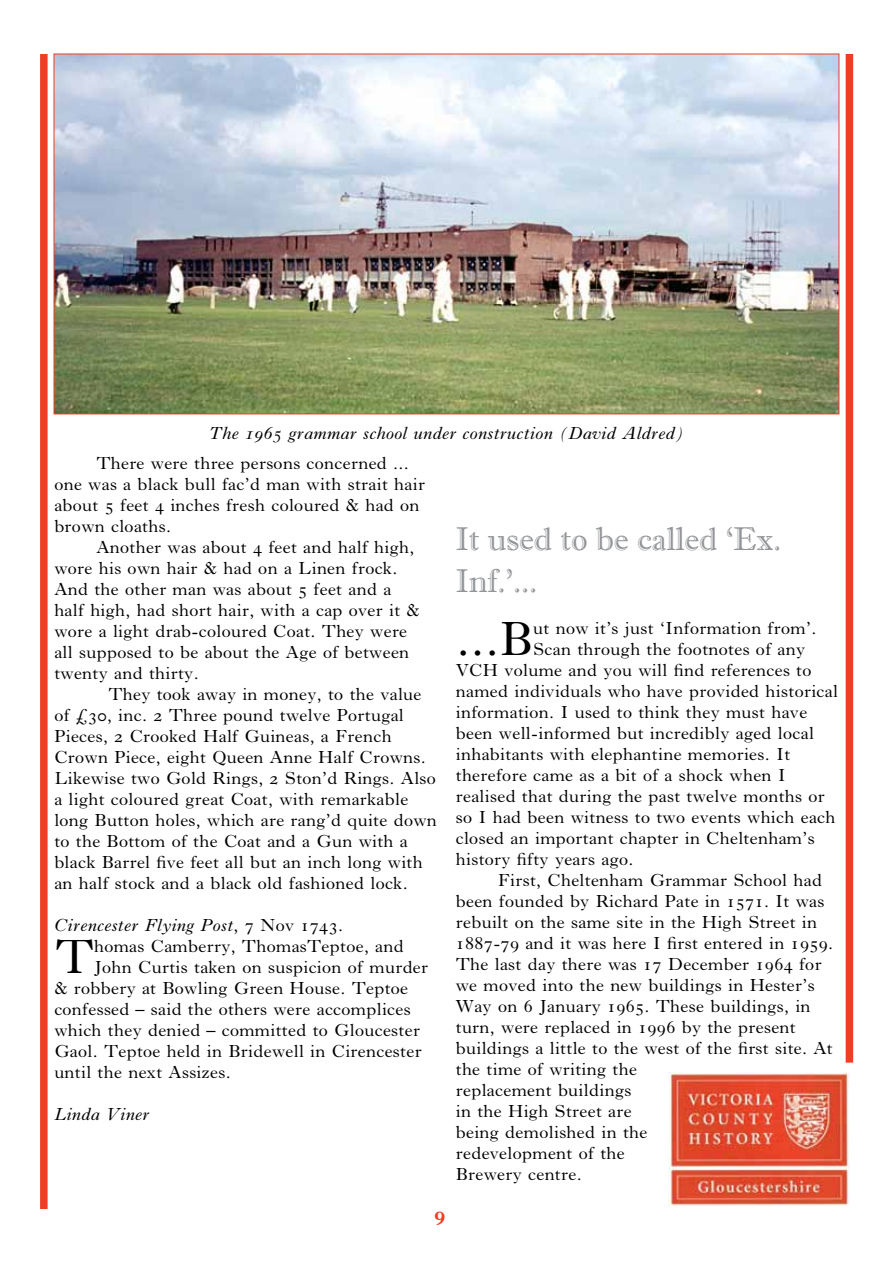
<style>
.page{position:relative;width:893px;height:1263px;background:#fff}
.page>*{position:absolute;margin:0;border:0;box-sizing:border-box;transform-origin:0 0}
.t1{font:49.5px "Imprint";color:#000}
.t2{font:33px/42px "Imprint MT Shadow";color:#939598}
.t3{font:700 21px "Imprint";color:#ef3e23}
.t4{font:18px/21px "Imprint";color:#000}
.t5{font:italic 18px "Imprint";color:#000}
.s1{font-style:normal}
</style>
<div class="page">
<div style="left:40px;top:54px;width:8px;height:1155px;background:#ef3e23"></div>
<div style="left:846px;top:54px;width:7px;height:1008px;background:#ef3e23"></div>
<img style="left:668px;top:1072px;width:181px;height:133px">
<img style="left:56px;top:56px;width:781px;height:356px">
<p class="t5" style="left:209px;top:423px;width:477px">The 1965 grammar school under construction (David Aldred)</p>
<p class="t4" style="left:54px;top:452px;width:373px;text-indent:42px">There were three persons concerned ... one was a black bull fac’d man with strait hair about 5 feet 4 inches fresh coloured &amp; had on brown cloaths.</p>
<p class="t4" style="left:54px;top:536px;width:367px;text-indent:42px">Another was about 4 feet and half high, wore his own hair &amp; had on a Linen frock.<br>And the other man was about 5 feet and a half high, had short hair, with a cap over it &amp; wore a light drab-coloured Coat. They were all supposed to be about the Age of between twenty and thirty.</p>
<p class="t4" style="left:54px;top:683px;width:384px;text-indent:54px">They took away in money, to the value of £30, inc. 2 Three pound twelve Portugal Pieces, 2 Crooked Half Guineas, a French Crown Piece, eight Queen Anne Half Crowns.<br>Likewise two Gold Rings, 2 Ston’d Rings. Also a light coloured great Coat, with remarkable long Button holes, which are rang’d quite down to the Bottom of the Coat and a Gun with a black Barrel five feet all but an inch long with an half stock and a black old fashioned lock.</p>
<p class="t5" style="left:54px;top:915px;width:290px">Cirencester Flying Post<span class="s1">, 7 Nov 1743.</span></p>
<h1 class="t1" style="left:54px;top:927px;width:41px">T</h1>
<p class="t4" style="left:94px;top:935px;width:312px">homas Camberry, ThomasTeptoe, and</p>
<p class="t4" style="left:94px;top:956px;width:336px">John Curtis taken on suspicion of murder</p>
<p class="t4" style="left:54px;top:977px;width:356px">&amp; robbery at Bowling Green House. Teptoe</p>
<p class="t4" style="left:54px;top:998px;width:358px">confessed – said the others were accomplices</p>
<p class="t4" style="left:54px;top:1019px;width:367px">which they denied – committed to Gloucester</p>
<p class="t4" style="left:54px;top:1040px;width:369px">Gaol. Teptoe held in Bridewell in Cirencester</p>
<p class="t4" style="left:54px;top:1061px;width:178px">until the next Assizes.</p>
<p class="t5" style="left:54px;top:1103px;width:97px">Linda Viner</p>
<p class="t3" style="left:434px;top:1202px;width:12px">9</p>
<h2 class="t2" style="left:455px;top:518px;width:327px">It used to be called ‘Ex.<br>Inf.’...</h2>
<h1 class="t1" style="left:455px;top:609px;width:79px">...B</h1>
<p class="t4" style="left:533px;top:617px;width:285px">ut now it’s just ‘Information from’.</p>
<p class="t4" style="left:533px;top:638px;width:274px">Scan through the footnotes of any</p>
<p class="t4" style="left:455px;top:659px;width:358px">VCH volume and you will find references to</p>
<p class="t4" style="left:455px;top:680px;width:384px">named individuals who have provided historical</p>
<p class="t4" style="left:455px;top:701px;width:353px">information. I used to think they must have</p>
<p class="t4" style="left:455px;top:722px;width:360px">been well-informed but incredibly aged local</p>
<p class="t4" style="left:455px;top:743px;width:336px">inhabitants with elephantine memories. It</p>
<p class="t4" style="left:455px;top:764px;width:332px">therefore came as a bit of a shock when I</p>
<p class="t4" style="left:455px;top:785px;width:371px">realised that during the past twelve months or</p>
<p class="t4" style="left:455px;top:806px;width:381px">so I had been witness to two events which each</p>
<p class="t4" style="left:455px;top:827px;width:361px">closed an important chapter in Cheltenham’s</p>
<p class="t4" style="left:455px;top:848px;width:179px">history fifty years ago.</p>
<p class="t4" style="left:497px;top:869px;width:326px">First, Cheltenham Grammar School had</p>
<p class="t4" style="left:455px;top:890px;width:370px">been founded by Richard Pate in 1571. It was</p>
<p class="t4" style="left:455px;top:911px;width:363px">rebuilt on the same site in the High Street in</p>
<p class="t4" style="left:455px;top:932px;width:379px">1887-79 and it was here I first entered in 1959.</p>
<p class="t4" style="left:455px;top:953px;width:368px">The last day there was 17 December 1964 for</p>
<p class="t4" style="left:455px;top:974px;width:361px">we moved into the new buildings in Hester’s</p>
<p class="t4" style="left:455px;top:995px;width:357px">Way on 6 January 1965. These buildings, in</p>
<p class="t4" style="left:455px;top:1016px;width:342px">turn, were replaced in 1996 by the present</p>
<p class="t4" style="left:455px;top:1037px;width:379px">buildings a little to the west of the first site. At</p>
<p class="t4" style="left:455px;top:1058px;width:183px">the time of writing the</p>
<p class="t4" style="left:455px;top:1079px;width:177px">replacement buildings</p>
<p class="t4" style="left:455px;top:1100px;width:178px">in the High Street are</p>
<p class="t4" style="left:455px;top:1121px;width:194px">being demolished in the</p>
<p class="t4" style="left:455px;top:1142px;width:171px">redevelopment of the</p>
<p class="t4" style="left:455px;top:1163px;width:128px">Brewery centre.</p>
</div>
